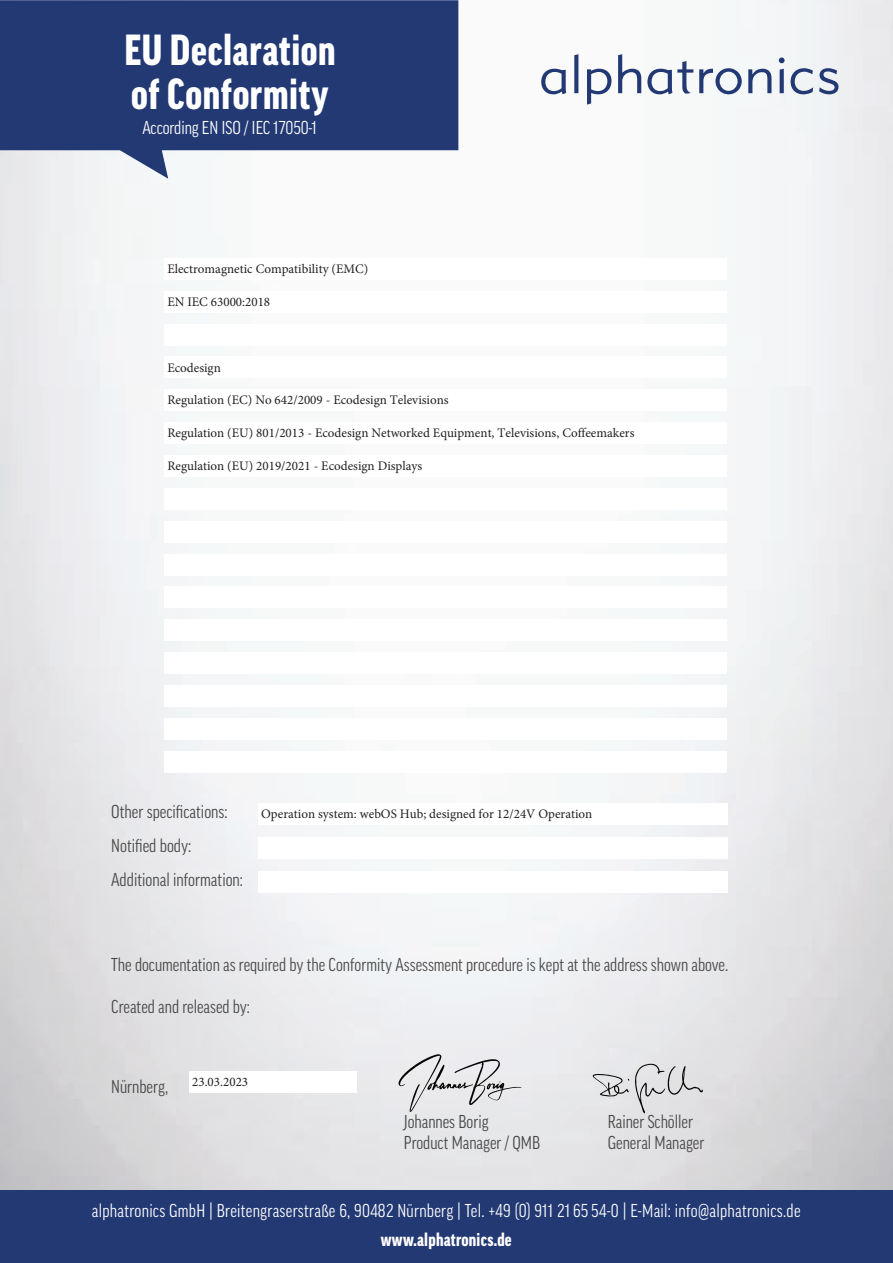
<style>
.page{position:relative;width:893px;height:1263px;background:#fff}
.page>*{position:absolute;margin:0;border:0;box-sizing:border-box;transform-origin:0 0}
.t1{font:900 condensed 42px/43.5px "Good Pro";letter-spacing:.015em;color:#fff}
.t2{font:condensed 18px/34.3px "Good Pro";color:#474747}
.t3{font:condensed 18px "Good Pro";letter-spacing:.015em;color:#fff}
.t4{font:condensed 18px "Good Pro";letter-spacing:-.005em;color:#fff}
.t5{font:900 condensed 18px "Good Pro";letter-spacing:.015em;color:#fff}
.t6{font:13.05px "Minion Pro";color:#231f20}
</style>
<div class="page">
<div style="left:0;top:1190px;width:893px;height:73px;background:#233974"></div>
<svg style="left:0;top:0;width:458px;height:179px;background:#435587"></svg>
<svg style="left:541px;top:69px;width:25px;height:25px"></svg>
<svg style="left:574px;top:54px;width:4px;height:39px"></svg>
<svg style="left:587px;top:69px;width:24px;height:36px"></svg>
<svg style="left:618px;top:54px;width:23px;height:39px"></svg>
<svg style="left:647px;top:61px;width:46px;height:33px"></svg>
<svg style="left:699px;top:68px;width:43px;height:26px"></svg>
<svg style="left:748px;top:69px;width:23px;height:24px"></svg>
<svg style="left:779px;top:57px;width:5px;height:36px"></svg>
<svg style="left:790px;top:68px;width:23px;height:26px"></svg>
<svg style="left:819px;top:68px;width:19px;height:26px"></svg>
<svg style="left:635px;top:1064px;width:68px;height:49px;background:#cfced0"></svg>
<svg style="left:592px;top:1074px;width:37px;height:23px"></svg>
<svg style="left:398px;top:1054px;width:123px;height:58px;background:#d3d3d5"></svg>
<h1 class="t1" style="left:124px;top:29px;width:212px">EU Declaration of Conformity</h1>
<h2 class="t4" style="left:142px;top:121px;width:176px">According EN ISO / IEC 17050-1</h2>
<p class="t6" style="left:167px;top:264px;width:202px">Electromagnetic Compatibility (EMC)</p>
<p class="t6" style="left:167px;top:296px;width:104px">EN IEC 63000:2018</p>
<p class="t6" style="left:167px;top:362px;width:55px">Ecodesign</p>
<p class="t6" style="left:167px;top:395px;width:283px">Regulation (EC) No 642/2009 - Ecodesign Televisions</p>
<p class="t6" style="left:167px;top:428px;width:469px">Regulation (EU) 801/2013 - Ecodesign Networked Equipment, Televisions, Coffeemakers</p>
<p class="t6" style="left:167px;top:461px;width:256px">Regulation (EU) 2019/2021 - Ecodesign Displays</p>
<h2 class="t2" style="left:111px;top:796px;width:133px">Other specifications:<br>Notified body:<br>Additional information:</h2>
<p class="t6" style="left:261px;top:808px;width:333px">Operation system: webOS Hub; designed for 12/24V Operation</p>
<h2 class="t2" style="left:111px;top:949px;width:618px">The documentation as required by the Conformity Assessment procedure is kept at the address shown above.</h2>
<h2 class="t2" style="left:111px;top:991px;width:140px">Created and released by:</h2>
<h2 class="t2" style="left:111px;top:1071px;width:58px">Nürnberg,</h2>
<p class="t6" style="left:192px;top:1077px;width:58px">23.03.2023</p>
<h2 class="t2" style="left:404px;top:1113px;width:138px;line-height:21px">Johannes Borig<br>Product Manager / QMB</h2>
<h2 class="t2" style="left:608px;top:1113px;width:98px;line-height:21px">Rainer Schöller<br>General Manager</h2>
<h2 class="t3" style="left:92px;top:1205px;width:710px">alphatronics GmbH | Breitengraserstraße 6, 90482 Nürnberg | Tel. +49 (0) 911 21 65 54-0 | E-Mail: info@alphatronics.de</h2>
<h2 class="t5" style="left:381px;top:1229px;width:132px">www.alphatronics.de</h2>
</div>
